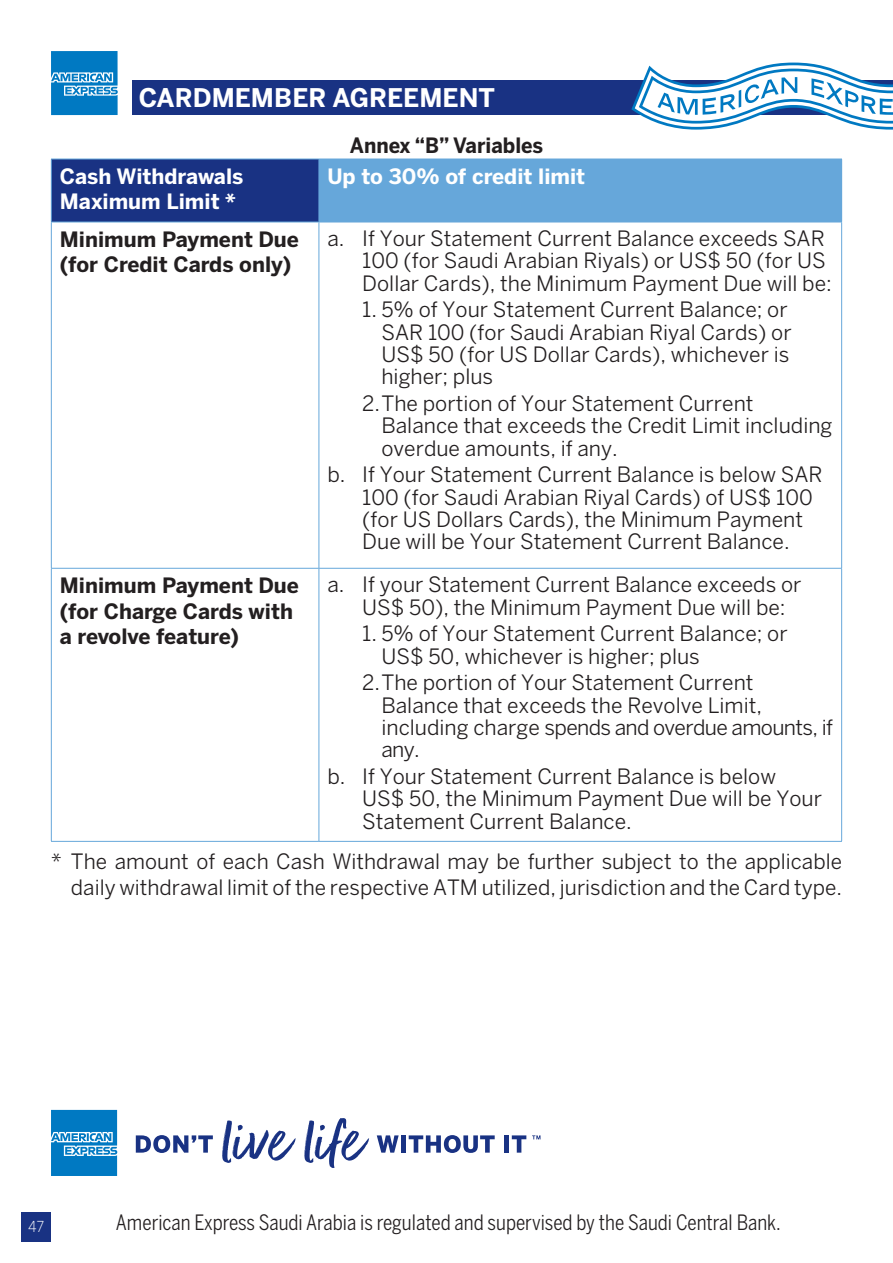
<style>
.page{position:relative;width:893px;height:1263px;background:#fff}
.page>*{position:absolute;margin:0;border:0;box-sizing:border-box;transform-origin:0 0}
.t1{font:700 25.5px "Benton Sans";color:#fff}
.t2{font:21px/22.4px "Benton Sans";color:#231f20}
.t3{font:700 21px/25.2px "Benton Sans";color:#231f20}
.t4{font:21px "Benton Sans Cond";color:#231f20;scale:.95 1}
.t5{font:700 21px/25.2px "Benton Sans";color:#fff}
.t6{font:700 21px "Benton Sans";color:#231f20;scale:.95 1}
.t7{font:300 15px "Benton Sans";color:#fff;scale:.95 1}
</style>
<div class="page">
<div style="left:21px;top:1212px;width:30px;height:30px;background:#193283"></div>
<svg style="left:51px;top:51px;width:67px;height:64px;background:#258cca"></svg>
<div style="left:132px;top:80px;width:761px;height:35px;background:#193283"></div>
<svg style="left:631px;top:63px;width:262px;height:67px"></svg>
<svg style="left:136px;top:1135px;width:77px;height:18px"></svg>
<svg style="left:377px;top:1135px;width:22px;height:18px"></svg>
<div style="left:401px;top:1135px;width:5px;height:18px;background:#193283"></div>
<svg style="left:409px;top:1135px;width:86px;height:18px"></svg>
<div style="left:504px;top:1135px;width:5px;height:18px;background:#193283"></div>
<svg style="left:512px;top:1135px;width:14px;height:18px"></svg>
<svg style="left:222px;top:1118px;width:147px;height:50px"></svg>
<svg style="left:51px;top:1110px;width:66px;height:66px;background:#238bca"></svg>
<svg style="left:532px;top:1135px;width:8px;height:4px"></svg>
<div style="left:51px;top:159px;width:268px;height:63px;background:#193283"></div>
<div style="left:319px;top:159px;width:523px;height:63px;background:#66a7da"></div>
<hr style="left:51px;top:159px;width:268px;height:1px;background:#66a7da">
<hr style="left:51px;top:159px;width:1px;height:63px;background:#66a7da">
<hr style="left:51px;top:222px;width:268px;height:1px;background:#66a7da">
<hr style="left:51px;top:222px;width:1px;height:346px;background:#66a7da">
<hr style="left:319px;top:222px;width:523px;height:1px;background:#66a7da">
<hr style="left:319px;top:222px;width:1px;height:346px;background:#66a7da">
<hr style="left:841px;top:222px;width:1px;height:346px;background:#66a7da">
<hr style="left:51px;top:568px;width:268px;height:1px;background:#66a7da">
<hr style="left:51px;top:569px;width:1px;height:272px;background:#66a7da">
<hr style="left:319px;top:568px;width:523px;height:1px;background:#66a7da">
<hr style="left:319px;top:569px;width:1px;height:272px;background:#66a7da">
<hr style="left:841px;top:569px;width:1px;height:272px;background:#66a7da">
<hr style="left:51px;top:841px;width:268px;height:1px;background:#66a7da">
<hr style="left:319px;top:841px;width:523px;height:1px;background:#66a7da">
<p class="t1" style="left:139px;top:83px;width:358px">CARDMEMBER AGREEMENT</p>
<p class="t6" style="left:350px;top:132px;width:205px">Annex “B” Variables</p>
<p class="t5" style="left:60px;top:164px;width:185px">Cash Withdrawals<br>Maximum Limit *</p>
<p class="t5" style="left:327px;top:164px;width:259px">Up to 30% of credit limit</p>
<p class="t3" style="left:60px;top:226px;width:241px">Minimum Payment Due (for Credit Cards only(</p>
<p class="t2" style="left:362px;top:227px;width:464px">If Your Statement Current Balance exceeds SAR</p>
<p class="t2" style="left:327px;top:227px;width:19px">.a</p>
<p class="t2" style="left:362px;top:249px;width:471px">100 (for Saudi Arabian Riyals) or US$ 50 (for US<br>Dollar Cards ,) the Minimum Payment Due will be:</p>
<p class="t2" style="left:381px;top:298px;width:412px;text-indent:-19px">1. 5% of Your Statement Current Balance; or SAR 100 (for Saudi Arabian Riyal Cards) or US$ 50 (for US Dollar Cards ,) whichever is higher; plus</p>
<p class="t2" style="left:381px;top:392px;width:452px;text-indent:-19px">2.The portion of Your Statement Current<br>Balance that exceeds the Credit Limit including overdue amounts if, any.</p>
<p class="t2" style="left:362px;top:463px;width:462px">If Your Statement Current Balance is below SAR</p>
<p class="t2" style="left:327px;top:463px;width:20px">.b</p>
<p class="t2" style="left:362px;top:486px;width:452px">100 (for Saudi Arabian Riyal Cards) of US$ 100 (for US Dollars Cards ,) the Minimum Payment<br>Due will be Your Statement Current Balance.</p>
<p class="t3" style="left:60px;top:573px;width:241px">Minimum Payment Due (for Charge Cards with a revolve feature(</p>
<p class="t2" style="left:362px;top:573px;width:441px">If your Statement Current Balance exceeds or</p>
<p class="t2" style="left:327px;top:573px;width:19px">.a</p>
<p class="t2" style="left:362px;top:596px;width:425px">US$ 50 ,) the Minimum Payment Due will be:</p>
<p class="t2" style="left:381px;top:622px;width:408px;text-indent:-19px">1. 5% of Your Statement Current Balance; or<br>US$ 50, whichever is higher; plus</p>
<p class="t2" style="left:381px;top:671px;width:453px;text-indent:-19px">2.The portion of Your Statement Current Balance that exceeds the Revolve Limit, including charge spends and overdue amounts if, any.</p>
<p class="t2" style="left:362px;top:765px;width:415px">If Your Statement Current Balance is below</p>
<p class="t2" style="left:327px;top:765px;width:20px">.b</p>
<p class="t2" style="left:362px;top:787px;width:461px">US$ 50, the Minimum Payment Due will be Your<br>Statement Current Balance.</p>
<p class="t2" style="left:51px;top:849px;width:792px;line-height:25.2px;text-align:right">* The amount of each Cash Withdrawal may be further subject to the applicable daily withdrawal limit of the respective ATM utilized, jurisdiction and the Card type.</p>
<p class="t7" style="left:28px;top:1218px;width:19px">47</p>
<p class="t4" style="left:116px;top:1210px;width:702px">American Express Saudi Arabia is regulated and supervised by the Saudi Central Bank.</p>
</div>
